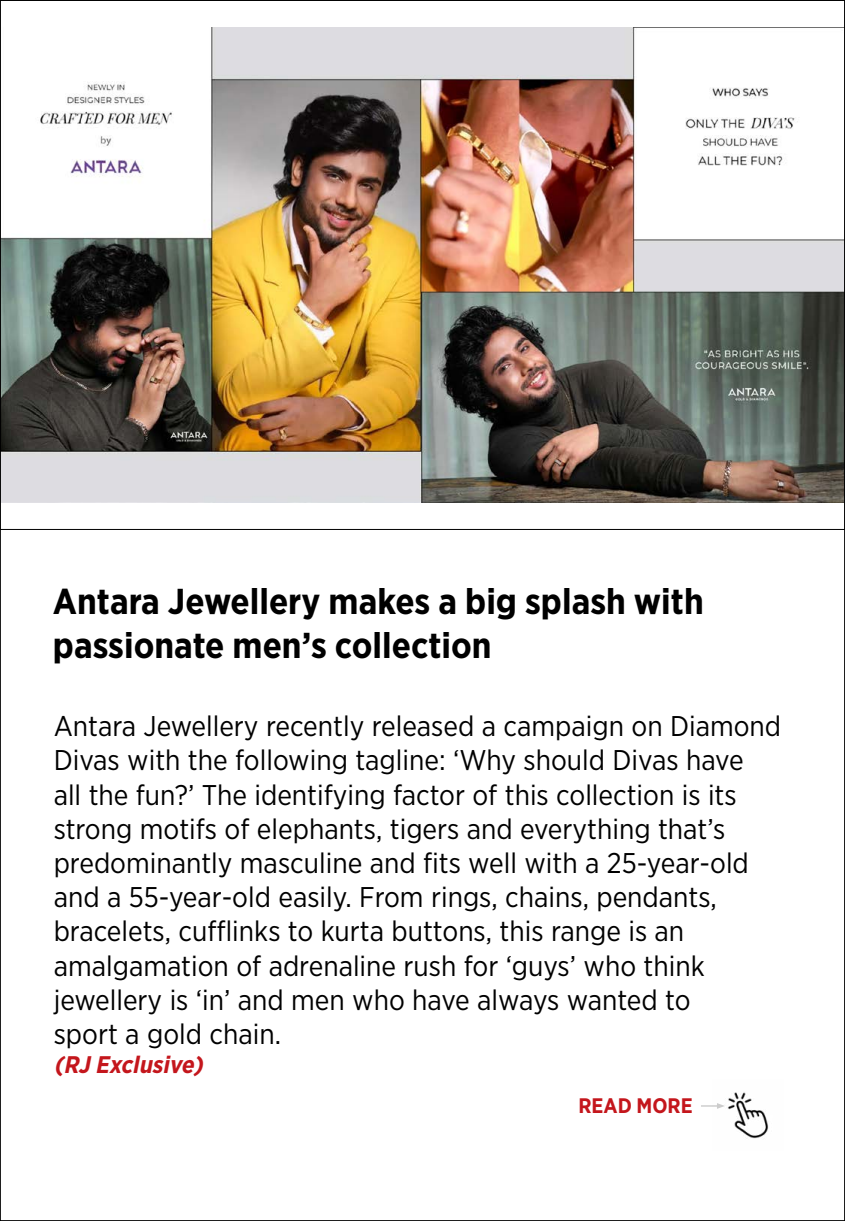
<style>
.page{position:relative;width:845px;height:1221px;background:#fff}
.page>*{position:absolute;margin:0;border:0;box-sizing:border-box;transform-origin:0 0}
.t1{font:700 36px/43.2px "Gotham Narrow";color:#000}
.t2{font:28.5px/34.2px "Gotham Narrow";color:#000}
.t3{font:italic 700 24px "Gotham Narrow";color:#c4161c}
.t4{font:700 21px "Gotham Narrow";color:#c4161c}
</style>
<div class="page">
<img style="left:717px;top:1092px;width:52px;height:47px">
<svg style="left:701px;top:1103px;width:23px;height:5px"></svg>
<img style="left:2px;top:27px;width:840px;height:475px">
<p class="t1" style="left:53px;top:580px;width:652px">Antara Jewellery makes a big splash with passionate men’s collection</p>
<p class="t2" style="left:54px;top:708px;width:728px">Antara Jewellery recently released a campaign on Diamond Divas with the following tagline: ‘Why should Divas have<br>all the fun?’ The identifying factor of this collection is its strong motifs of elephants, tigers and everything that’s predominantly masculine and fits well with a 25-year-old and a 55-year-old easily. From rings, chains, pendants, bracelets, cufflinks to kurta buttons, this range is an amalgamation of adrenaline rush for ‘guys’ who think jewellery is ‘in’ and men who have always wanted to<br>sport a gold chain.</p>
<p class="t3" style="left:54px;top:1048px;width:156px">(RJ Exclusive)</p>
<p class="t4" style="left:578px;top:1092px;width:116px">READ MORE</p>
</div>
